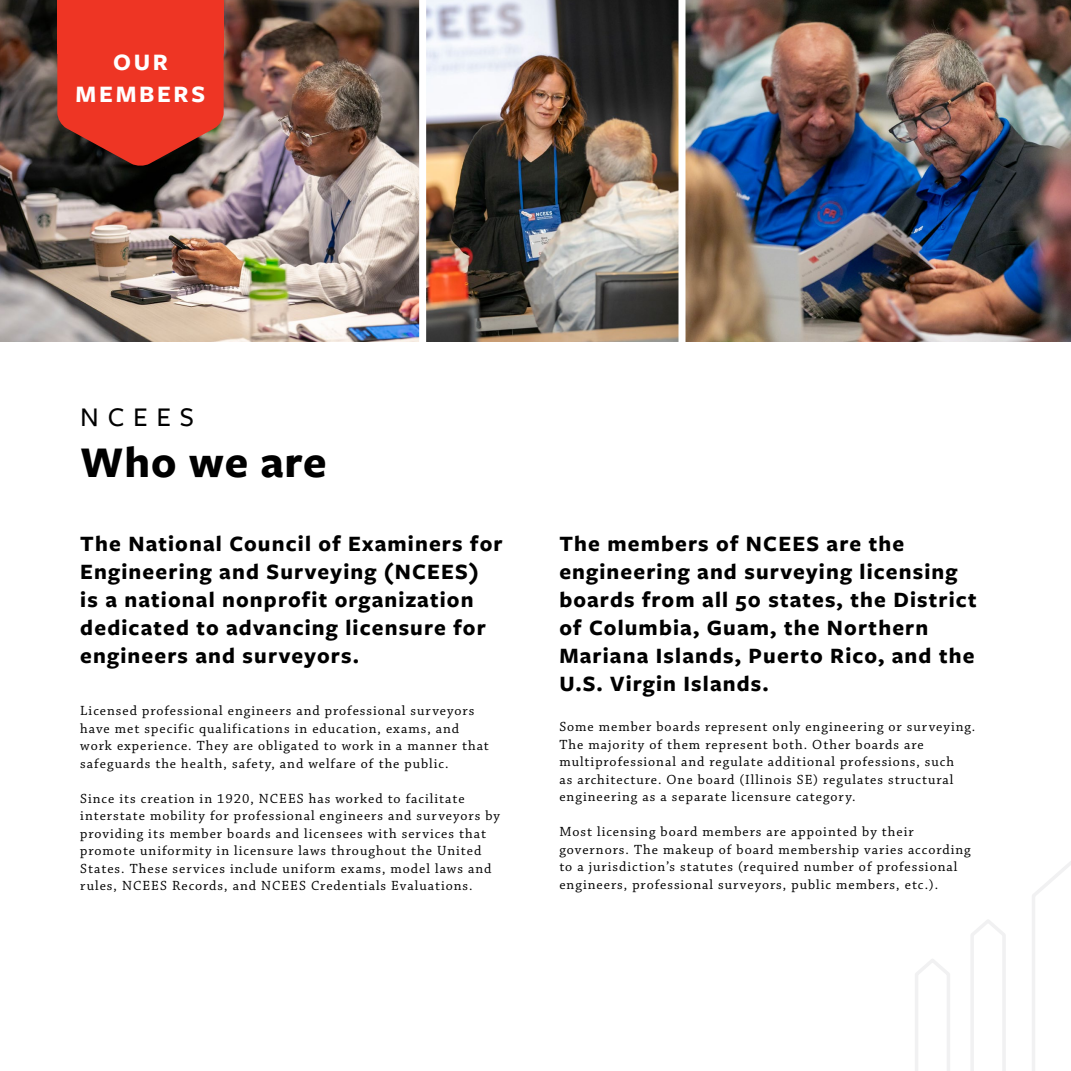
<style>
.page{position:relative;width:1071px;height:1071px;background:#fff}
.page>*{position:absolute;margin:0;border:0;box-sizing:border-box;transform-origin:0 0}
.t1{font:700 45.5px "Freight Sans Pro";letter-spacing:.02em;color:#000}
.t2{font:500 28px "Freight Sans Pro";letter-spacing:.31em;color:#000}
.t3{font:700 24.5px/31.5px "Freight Sans Pro";letter-spacing:.11em;color:#fff;text-align:center}
.t4{font:700 22.75px/28px "Freight Sans Pro";letter-spacing:.05em;color:#000}
.t5{font:14px/17.5px "Chaparral Pro";letter-spacing:.07em;color:#000}
</style>
<div class="page">
<img style="left:0;top:0;width:1071px;height:342px">
<div style="left:419px;top:0;width:7px;height:363px;background:#fff"></div>
<div style="left:679px;top:0;width:7px;height:363px;background:#fff"></div>
<svg style="left:57px;top:0;width:167px;height:166px"></svg>
<svg style="left:915px;top:861px;width:156px;height:210px"></svg>
<h3 class="t3" style="left:76px;top:46px;width:131px">OUR<br>MEMBERS</h3>
<h2 class="t2" style="left:80px;top:398px;width:115px">NCEES</h2>
<h1 class="t1" style="left:80px;top:431px;width:248px">Who we are</h1>
<h3 class="t4" style="left:80px;top:529px;width:424px">The National Council of Examiners for Engineering and Surveying (NCEES)<br>is a national nonprofit organization dedicated to advancing licensure for engineers and surveyors.</h3>
<p class="t5" style="left:80px;top:703px;width:410px">Licensed professional engineers and professional surveyors have met specific qualifications in education, exams, and work experience. They are obligated to work in a manner that safeguards the health, safety, and welfare of the public.</p>
<p class="t5" style="left:80px;top:790px;width:421px">Since its creation in 1920, NCEES has worked to facilitate interstate mobility for professional engineers and surveyors by providing its member boards and licensees with services that promote uniformity in licensure laws throughout the United States. These services include uniform exams, model laws and rules, NCEES Records, and NCEES Credentials Evaluations.</p>
<h3 class="t4" style="left:559px;top:529px;width:419px">The members of NCEES are the engineering and surveying licensing boards from all 50 states, the District of Columbia, Guam, the Northern<br>Mariana Islands, Puerto Rico, and the<br>U.S. Virgin Islands.</h3>
<p class="t5" style="left:559px;top:719px;width:417px">Some member boards represent only engineering or surveying.<br>The majority of them represent both. Other boards are multiprofessional and regulate additional professions, such<br>as architecture. One board (Illinois SE) regulates structural engineering as a separate licensure category.</p>
<p class="t5" style="left:559px;top:824px;width:413px">Most licensing board members are appointed by their governors. The makeup of board membership varies according to a jurisdiction’s statutes (required number of professional engineers, professional surveyors, public members, etc.).</p>
</div>
